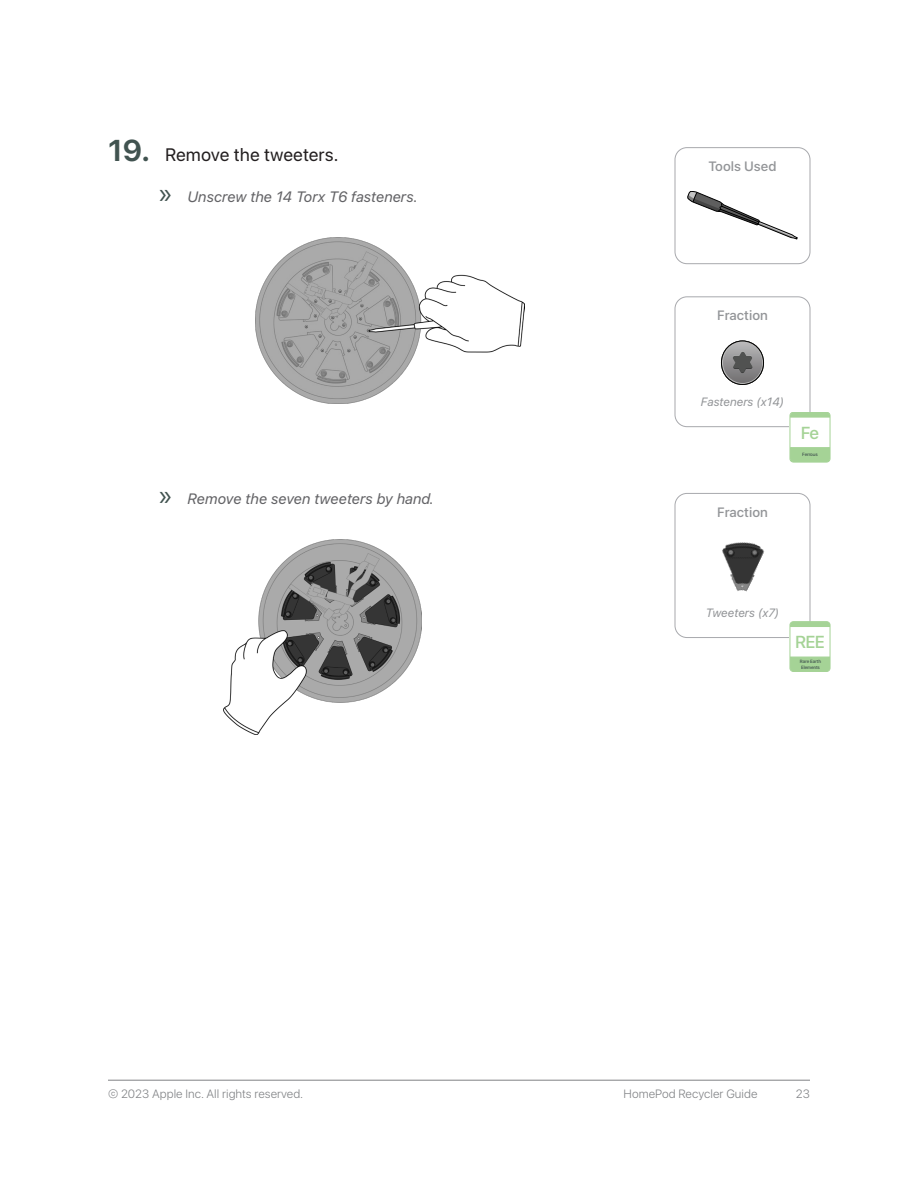
<style>
.page{position:relative;width:918px;height:1188px;background:#fff}
.page>*{position:absolute;margin:0;border:0;box-sizing:border-box;transform-origin:0 0}
.t1{font:18px "SF Hello";color:#231f20}
.t2{font:500 17.25px "SF Hello";color:#a5d396}
.t3{font:italic 15px "SF Hello";color:#636366}
.Fraction__Heading{font:500 13.5px "SF Hello";color:#939598}
.t4{font:300 12px "SF Hello";color:#808285}
.Fraction__Descriptio{font:italic 12px "SF Hello";color:#939598}
.t5{font:500 4.65px/5.7px "SF Hello";letter-spacing:-.025em;color:#41524f}
.s1{font-weight:600;font-size:30px;color:#415350}
.s2{font-family:"Myriad Pro";font-style:normal;font-size:30px;color:#415350}
</style>
<div class="page">
<hr style="left:108px;top:1080px;width:702px;height:1px;background:#808285">
<img style="left:255px;top:238px;width:269px;height:165px">
<img style="left:223px;top:540px;width:198px;height:195px">
<div style="left:675px;top:147px;width:135px;height:117px;border:1px solid #a8a9ad;border-radius:12px"></div>
<div style="left:675px;top:296px;width:135px;height:131px;border:1px solid #a8a9ad;border-radius:12px"></div>
<div style="left:675px;top:493px;width:135px;height:145px;border:1px solid #a8a9ad;border-radius:12px"></div>
<svg style="left:688px;top:191px;width:109px;height:48px"></svg>
<div style="left:721px;top:341px;width:43px;height:44px;border:1px solid #050504;border-radius:50%"></div>
<svg style="left:723px;top:342px;width:39px;height:41px;background:#8e8e8f"></svg>
<img style="left:722px;top:542px;width:43px;height:50px">
<div style="left:790px;top:417px;width:40px;height:32px;background:#fff"></div>
<svg style="left:790px;top:447px;width:40px;height:15px"></svg>
<svg style="left:790px;top:412px;width:40px;height:6px"></svg>
<div style="left:790px;top:412px;width:40px;height:50px;border:1px solid #a5d396;border-radius:3px"></div>
<div style="left:790px;top:627px;width:40px;height:31px;background:#fff"></div>
<svg style="left:790px;top:656px;width:40px;height:16px"></svg>
<svg style="left:790px;top:621px;width:40px;height:6px"></svg>
<div style="left:790px;top:621px;width:40px;height:51px;border:1px solid #a5d396;border-radius:3px"></div>
<p class="t1" style="left:108px;top:144px;width:232px"><span class="s1">19.</span> Remove the tweeters.</p>
<p class="t3" style="left:159px;top:188px;width:260px"><span class="s2">»</span> Unscrew the 14 Torx T6 fasteners.</p>
<p class="t3" style="left:159px;top:490px;width:277px"><span class="s2">»</span> Remove the seven tweeters by hand.</p>
<p class="Fraction__Heading" style="left:708px;top:158px;width:70px">Tools Used</p>
<p class="Fraction__Heading" style="left:717px;top:308px;width:52px">Fraction</p>
<p class="Fraction__Descriptio" style="left:701px;top:395px;width:85px">Fasteners (x14)</p>
<p class="t2" style="left:801px;top:423px;width:20px">Fe</p>
<p class="t5" style="left:802px;top:452px;width:17px">Ferrous</p>
<p class="Fraction__Heading" style="left:717px;top:504px;width:52px">Fraction</p>
<p class="Fraction__Descriptio" style="left:706px;top:605px;width:75px">Tweeters (x7)</p>
<p class="t2" style="left:795px;top:632px;width:31px">REE</p>
<p class="t5" style="left:800px;top:659px;width:23px">Rare Earth<br>Elements</p>
<p class="t4" style="left:108px;top:1087px;width:197px">© 2023 Apple Inc. All rights reserved.</p>
<p class="t4" style="left:624px;top:1087px;width:135px">HomePod Recycler Guide</p>
<p class="t4" style="left:796px;top:1087px;width:16px">23</p>
</div>
